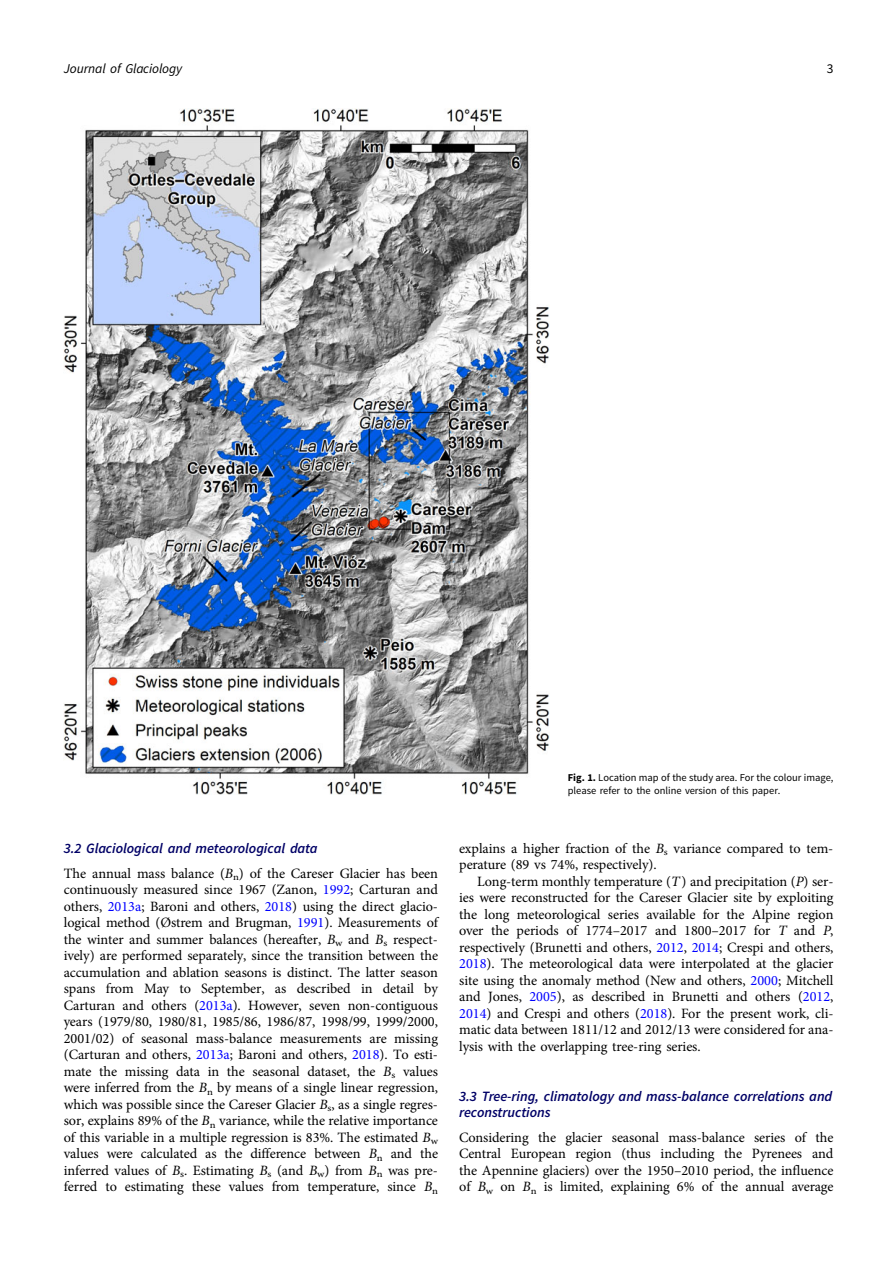
<style>
.page{position:relative;width:893px;height:1263px;background:#fff}
.page>*{position:absolute;margin:0;border:0;box-sizing:border-box;transform-origin:0 0}
.t1{font:14.25px/16.5px "Adv OT1 ef 757 c 0";color:#000;text-align:justify}
.t2{font:14.25px/16.5px "Adv OT28 ad 7737.I";color:#006}
.t3{font:13.5px "Adv O Tcabc 3928.I";color:#000}
.t4{font:13.5px "Adv OT0 e 40 dc 65";color:#000}
.t5{font:10.5px/13.5px "Adv OT0 e 40 dc 65";color:#000}
.s1{font-family:"Adv OT7 d 6 df 7 ab.I"}
.s2{color:#00f}
.s3{font-family:"Adv O Ta 42 dc 7 d 3.B"}
.s4{font-style:inherit}
</style>
<div class="page">
<img style="left:64px;top:109px;width:486px;height:685px">
<p class="t3" style="left:64px;top:61px;width:120px">Journal of Glaciology</p>
<p class="t4" style="left:827px;top:61px;width:8px">3</p>
<p class="t2" style="left:64px;top:840px;width:255px">3.2 Glaciological and meteorological data</p>
<p class="t1" style="left:64px;top:865px;width:376px">The annual mass balance (<span class="s1">B</span><sub>n</sub>) of the Careser Glacier has been continuously measured since 1967 (Zanon, <span class="s2">1992</span>; Carturan and others, <span class="s2">2013a</span>; Baroni and others, <span class="s2">2018</span>) using the direct glacio&shy;logical method (Østrem and Brugman, <span class="s2">1991</span>). Measurements of the winter and summer balances (hereafter, <span class="s1">B</span><sub>w</sub> and <span class="s1">B</span><sub>s</sub> respect&shy;ively) are performed separately, since the transition between the accumulation and ablation seasons is distinct. The latter season spans from May to September, as described in detail by Carturan and others (<span class="s2">2013a</span>). However, seven non-contiguous years (1979/80, 1980/81, 1985/86, 1986/87, 1998/99, 1999/2000, 2001/02) of seasonal mass-balance measurements are missing (Carturan and others, <span class="s2">2013a</span>; Baroni and others, <span class="s2">2018</span>). To esti&shy;mate the missing data in the seasonal dataset, the <span class="s1">B</span><sub>s</sub> values were inferred from the <span class="s1">B</span><sub>n</sub> by means of a single linear regression, which was possible since the Careser Glacier <span class="s1">B</span><sub>s</sub>, as a single regres&shy;sor, explains 89% of the <span class="s1">B</span><sub>n</sub> variance, while the relative importance of this variable in a multiple regression is 83%. The estimated <span class="s1">B</span><sub>w </sub>values were calculated as the difference between <span class="s1">B</span><sub>n</sub> and the inferred values of <span class="s1">B</span><sub>s</sub>. Estimating <span class="s1">B</span><sub>s</sub> (and <span class="s1">B</span><sub>w</sub>) from <span class="s1">B</span><sub>n</sub> was pre&shy;ferred to estimating these values from temperature, since <span class="s1">B</span><sub>n</sub></p>
<p class="t5" style="left:568px;top:771px;width:267px"><span class="s3">Fig. 1.</span> Location map of the study area. For the colour image, please refer to the online version of this paper.</p>
<p class="t1" style="left:459px;top:840px;width:376px">explains a higher fraction of the <span class="s1">B</span><sub>s</sub> variance compared to tem&shy;perature (89 vs 74%, respectively).</p>
<p class="t1" style="left:459px;top:873px;width:376px;text-indent:18px">Long-term monthly temperature (<span class="s1">T</span> ) and precipitation (<span class="s1">P</span>) ser&shy;ies were reconstructed for the Careser Glacier site by exploiting the long meteorological series available for the Alpine region over the periods of 1774<span class="s4">–</span>2017 and 1800<span class="s4">–</span>2017 for <span class="s1">T</span> and <span class="s1">P</span>, respectively (Brunetti and others, <span class="s2">2012</span>, <span class="s2">2014</span>; Crespi and others, <span class="s2">2018</span>). The meteorological data were interpolated at the glacier site using the anomaly method (New and others, <span class="s2">2000</span>; Mitchell and Jones, <span class="s2">2005</span>), as described in Brunetti and others (<span class="s2">2012</span>, <span class="s2">2014</span>) and Crespi and others (<span class="s2">2018</span>). For the present work, cli&shy;matic data between 1811/12 and 2012/13 were considered for ana&shy;lysis with the overlapping tree-ring series.</p>
<p class="t2" style="left:459px;top:1088px;width:374px">3.3 Tree-ring, climatology and mass-balance correlations and reconstructions</p>
<p class="t1" style="left:459px;top:1129px;width:376px">Considering the glacier seasonal mass-balance series of the Central European region (thus including the Pyrenees and the Apennine glaciers) over the 1950<span class="s4">–</span>2010 period, the influence of <span class="s1">B</span><sub>w</sub> on <span class="s1">B</span><sub>n</sub> is limited, explaining 6% of the annual average</p>
</div>
